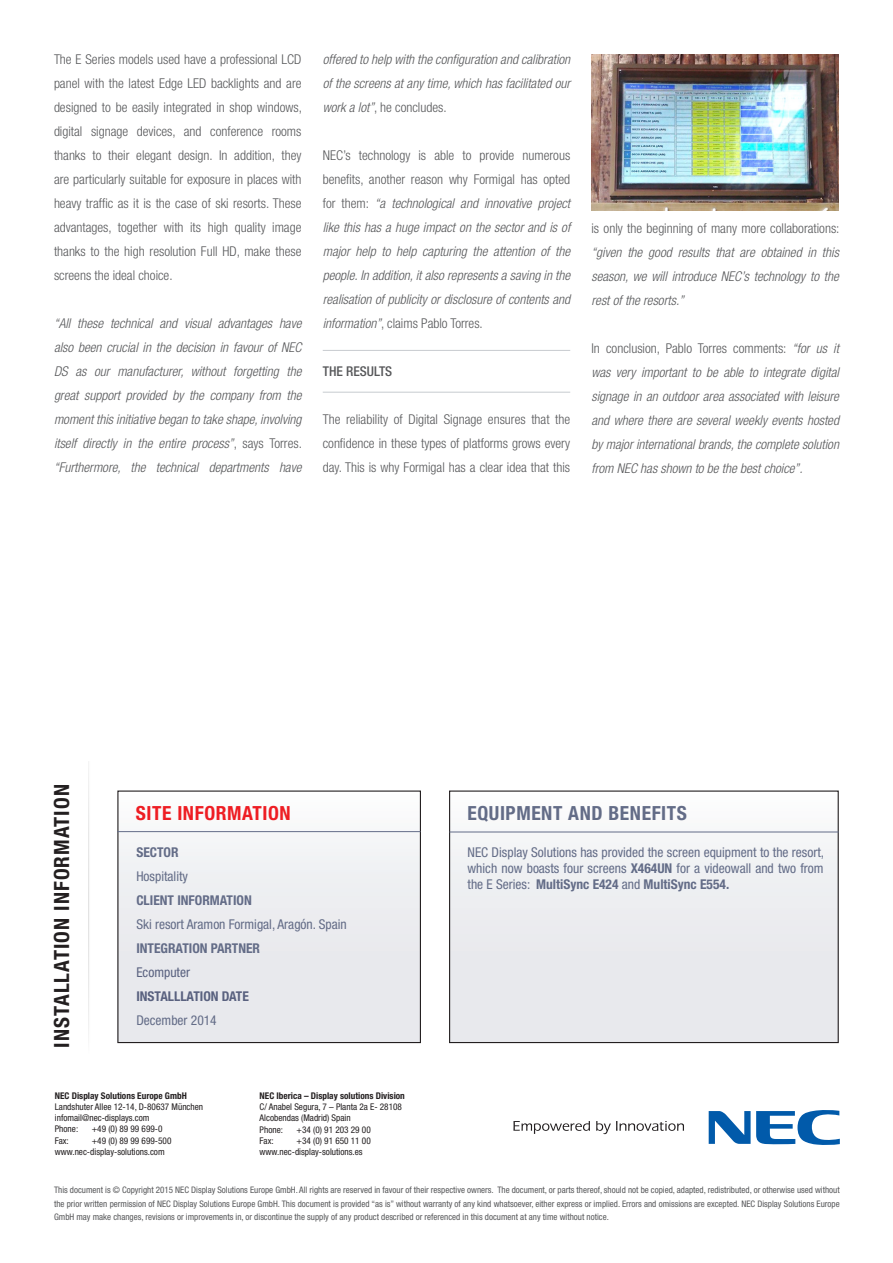
<style>
.page{position:relative;width:893px;height:1263px;background:#fff}
.page>*{position:absolute;margin:0;border:0;box-sizing:border-box;transform-origin:0 0}
.t1{font:700 condensed 21px "Helvetica Neue LT Std";letter-spacing:.05em;color:#231f20}
.t2{font:700 condensed 19.5px "Helvetica Neue LT Std";letter-spacing:.03em;color:#636c87}
.t3{font:700 condensed 19.5px "Helvetica Neue LT Std";letter-spacing:.03em;color:#ee1d23}
.BODY{font:italic 300 condensed 13.5px/24px "Helvetica Neue LT Std";color:#57585a;text-align:justify}
.BODY-2{font:300 condensed 13.5px/24px "Helvetica Neue LT Std";color:#57585a;text-align:justify}
.t4{font:condensed 13.5px/16.2px "Helvetica Neue LT Std";color:#636c87;text-align:justify}
.t5{font:700 condensed 13.5px "Helvetica Neue LT Std";color:#636c87}
.t6{font:700 condensed 13.5px "Helvetica Neue LT Std";color:#59617f}
.FILETES{font:500 condensed 13.5px "Helvetica Neue LT Std";color:#57585a}
.t7{font:condensed 13.5px "Helvetica Neue LT Std";color:#59617f}
.t8{font:condensed 9.3px "Helvetica Neue LT Std";color:#231f20}
.t9{font:700 condensed 9.3px "Helvetica Neue LT Std";color:#231f20}
.t10{font:condensed 9px/13.8px "Helvetica Neue LT Std";color:#57585a;text-align:justify}
.s1{font-style:normal}
.s2{font-weight:700}
</style>
<div class="page">
<hr style="left:323px;top:392px;width:247px;height:1px;background:#c7cbcf">
<hr style="left:323px;top:350px;width:247px;height:1px;background:#c7cbcf">
<svg style="left:513px;top:1121px;width:77px;height:13px"></svg>
<svg style="left:596px;top:1121px;width:88px;height:13px"></svg>
<svg style="left:709px;top:1110px;width:131px;height:35px"></svg>
<div style="left:118px;top:791px;width:302px;height:251px;background:linear-gradient(to bottom,#f9f9fa,#e3e4e9)"></div>
<div style="left:117px;top:790px;width:304px;height:253px;border:1px solid #231f20"></div>
<div style="left:450px;top:791px;width:388px;height:251px;background:linear-gradient(to bottom,#f7f8f9,#e4e5ea)"></div>
<div style="left:449px;top:790px;width:390px;height:253px;border:1px solid #231f20"></div>
<hr style="left:117px;top:831px;width:303px;height:1px;background:#636c87">
<hr style="left:449px;top:832px;width:390px;height:1px;background:#636c87">
<img style="left:591px;top:54px;width:248px;height:156px">
<p class="BODY-2" style="left:54px;top:47px;width:249px">The E Series models used have a professional LCD panel with the latest Edge LED backlights and are designed to be easily integrated in shop windows, digital signage devices, and conference rooms thanks to their elegant design. In addition, they are particularly suitable for exposure in places with heavy traffic as it is the case of ski resorts. These advantages, together with its high quality image thanks to the high resolution Full HD, make these screens the ideal choice.</p>
<p class="BODY" style="left:54px;top:311px;width:249px">“All these technical and visual advantages have also been crucial in the decision in favour of NEC DS as our manufacturer, without forgetting the great support provided by the company from the moment this initiative began to take shape, involving itself directly in the entire process”<span class="s1">, says Torres. </span>“Furthermore, the technical departments have</p>
<p class="BODY" style="left:323px;top:47px;width:249px">offered to help with the configuration and calibration of the screens at any time, which has facilitated our work a lot”<span class="s1">, he concludes.</span></p>
<p class="BODY" style="left:323px;top:143px;width:249px"><span class="s1">NEC’s technology is able to provide numerous benefits, another reason why Formigal has opted for them:</span> “a technological and innovative project like this has a huge impact on the sector and is of major help to help capturing the attention of the people. In addition, it also represents a saving in the realisation of publicity or disclosure of contents and information”<span class="s1">, claims Pablo Torres.</span></p>
<p class="FILETES" style="left:323px;top:363px;width:71px">THE RESULTS</p>
<p class="BODY-2" style="left:323px;top:407px;width:249px">The reliability of Digital Signage ensures that the confidence in these types of platforms grows every day. This is why Formigal has a clear idea that this</p>
<p class="BODY" style="left:591px;top:216px;width:249px"><span class="s1">is only the beginning of many more collaborations: </span>“given the good results that are obtained in this season, we will introduce NEC’s technology to the rest of the resorts.”</p>
<p class="BODY" style="left:591px;top:336px;width:249px"><span class="s1">In conclusion, Pablo Torres comments:</span> “for us it was very important to be able to integrate digital signage in an outdoor area associated with leisure and where there are several weekly events hosted by major international brands, the complete solution from NEC has shown to be the best choice”.</p>
<p class="t1" style="left:49px;top:1048px;width:265px;rotate:-90deg">INSTALLATION INFORMATION</p>
<p class="t3" style="left:136px;top:801px;width:156px">SITE INFORMATION</p>
<p class="t2" style="left:468px;top:801px;width:221px">EQUIPMENT AND BENEFITS</p>
<p class="t5" style="left:136px;top:843px;width:44px">SECTOR</p>
<p class="t4" style="left:136px;top:868px;width:53px">Hospitality</p>
<p class="t5" style="left:136px;top:891px;width:117px">CLIENT INFORMATION</p>
<p class="t4" style="left:136px;top:916px;width:212px">Ski resort Aramon Formigal, Aragón. Spain</p>
<p class="t5" style="left:136px;top:939px;width:125px">INTEGRATION PARTNER</p>
<p class="t7" style="left:136px;top:964px;width:55px">Ecomputer</p>
<p class="t6" style="left:136px;top:987px;width:114px">INSTALLLATION DATE</p>
<p class="t4" style="left:136px;top:1012px;width:82px">December 2014</p>
<p class="t4" style="left:468px;top:844px;width:358px">NEC Display Solutions has provided the screen equipment to the resort, which now boasts four screens <span class="s2">X464UN</span> for a videowall and two from the E Series: <span class="s2">MultiSync E424</span> and <span class="s2">MultiSync E554.</span></p>
<p class="t9" style="left:55px;top:1090px;width:133px">NEC Display Solutions Europe GmbH</p>
<p class="t8" style="left:55px;top:1101px;width:150px">Landshuter Allee 12-14, D-80637 München</p>
<p class="t8" style="left:55px;top:1113px;width:96px">infomail@nec-displays.com</p>
<p class="t8" style="left:55px;top:1124px;width:25px">Phone:</p>
<p class="t8" style="left:92px;top:1124px;width:72px">+49 (0) 89 99 699-0</p>
<p class="t8" style="left:55px;top:1135px;width:15px">Fax:</p>
<p class="t8" style="left:92px;top:1135px;width:81px">+49 (0) 89 99 699-500</p>
<p class="t8" style="left:55px;top:1146px;width:111px">www.nec-display-solutions.com</p>
<p class="t9" style="left:260px;top:1090px;width:147px">NEC Iberica – Display solutions Division</p>
<p class="t8" style="left:260px;top:1101px;width:144px">C/ Anabel Segura, 7 – Planta 2a E- 28108</p>
<p class="t8" style="left:260px;top:1113px;width:93px">Alcobendas (Madrid) Spain</p>
<p class="t8" style="left:260px;top:1124px;width:25px">Phone:</p>
<p class="t8" style="left:297px;top:1124px;width:76px">+34 (0) 91 203 29 00</p>
<p class="t8" style="left:260px;top:1135px;width:15px">Fax:</p>
<p class="t8" style="left:297px;top:1135px;width:76px">+34 (0) 91 650 11 00</p>
<p class="t8" style="left:260px;top:1146px;width:105px">www.nec-display-solutions.es</p>
<p class="t10" style="left:54px;top:1183px;width:787px">This document is © Copyright 2015 NEC Display Solutions Europe GmbH. All rights are reserved in favour of their respective owners. The document, or parts thereof, should not be copied, adapted, redistributed, or otherwise used without the prior written permission of NEC Display Solutions Europe GmbH. This document is provided “as is” without warranty of any kind whatsoever, either express or implied. Errors and omissions are excepted. NEC Display Solutions Europe GmbH may make changes, revisions or improvements in, or discontinue the supply of any product described or referenced in this document at any time without notice.</p>
</div>
